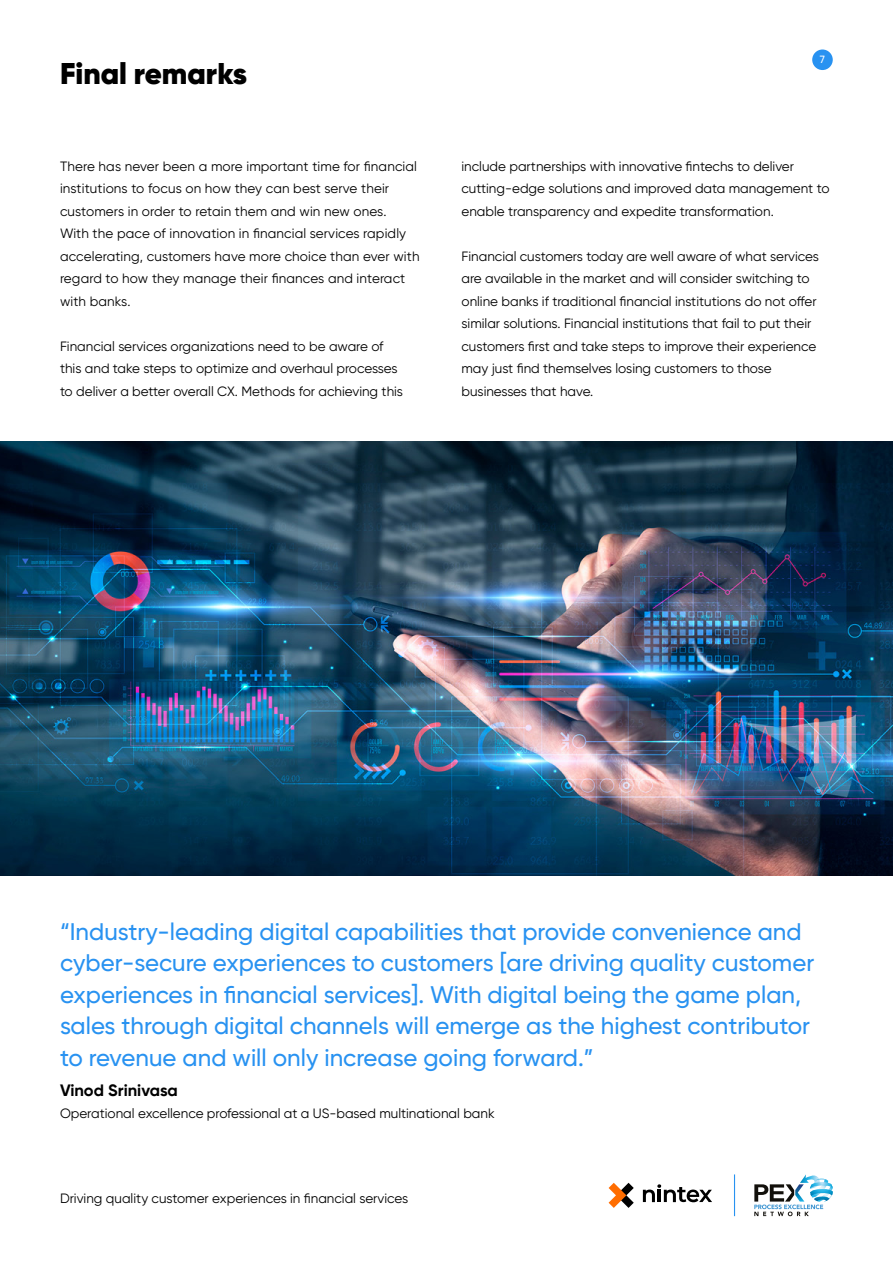
<style>
.page{position:relative;width:893px;height:1263px;background:#fff}
.page>*{position:absolute;margin:0;border:0;box-sizing:border-box;transform-origin:0 0}
.t1{font:900 30px "Gilroy";color:#000}
.t2{font:500 24px/31.5px "Gilroy";color:#2892f1}
.t3{font:700 16.5px "Gilroy";color:#000}
.t4{font:13.5px/22.5px "Gilroy";color:#000}
.t5{font:500 10.5px "Gilroy";color:#fff}
</style>
<div class="page">
<svg style="left:609px;top:1183px;width:25px;height:25px"></svg>
<svg style="left:643px;top:1184px;width:69px;height:18px"></svg>
<div style="left:812px;top:50px;width:21px;height:20px;background:#2892f1;border-radius:50%"></div>
<img style="left:800px;top:1174px;width:19px;height:9px">
<img style="left:810px;top:1178px;width:21px;height:6px">
<svg style="left:754px;top:1184px;width:79px;height:32px"></svg>
<hr style="left:734px;top:1174px;width:1px;height:42px;background:#2892f1">
<img style="left:0;top:441px;width:893px;height:435px">
<p class="t1" style="left:60px;top:54px;width:188px">Final remarks</p>
<p class="t4" style="left:60px;top:155px;width:361px">There has never been a more important time for financial institutions to focus on how they can best serve their customers in order to retain them and win new ones.<br>With the pace of innovation in financial services rapidly accelerating, customers have more choice than ever with regard to how they manage their finances and interact with banks.</p>
<p class="t4" style="left:60px;top:335px;width:345px">Financial services organizations need to be aware of this and take steps to optimize and overhaul processes to deliver a better overall CX. Methods for achieving this</p>
<p class="t5" style="left:820px;top:53px;width:7px">7</p>
<p class="t4" style="left:461px;top:155px;width:370px">include partnerships with innovative fintechs to deliver cutting-edge solutions and improved data management to enable transparency and expedite transformation.</p>
<p class="t4" style="left:461px;top:245px;width:359px">Financial customers today are well aware of what services are available in the market and will consider switching to online banks if traditional financial institutions do not offer similar solutions. Financial institutions that fail to put their customers first and take steps to improve their experience may just find themselves losing customers to those businesses that have.</p>
<p class="t2" style="left:60px;top:915px;width:756px">“Industry-leading digital capabilities that provide convenience and cyber-secure experiences to customers [are driving quality customer experiences in financial services]. With digital being the game plan, sales through digital channels will emerge as the highest contributor to revenue and will only increase going forward.”</p>
<p class="t3" style="left:60px;top:1079px;width:119px">Vinod Srinivasa</p>
<p class="t4" style="left:60px;top:1102px;width:436px">Operational excellence professional at a US-based multinational bank</p>
<p class="t4" style="left:60px;top:1187px;width:350px">Driving quality customer experiences in financial services</p>
</div>
